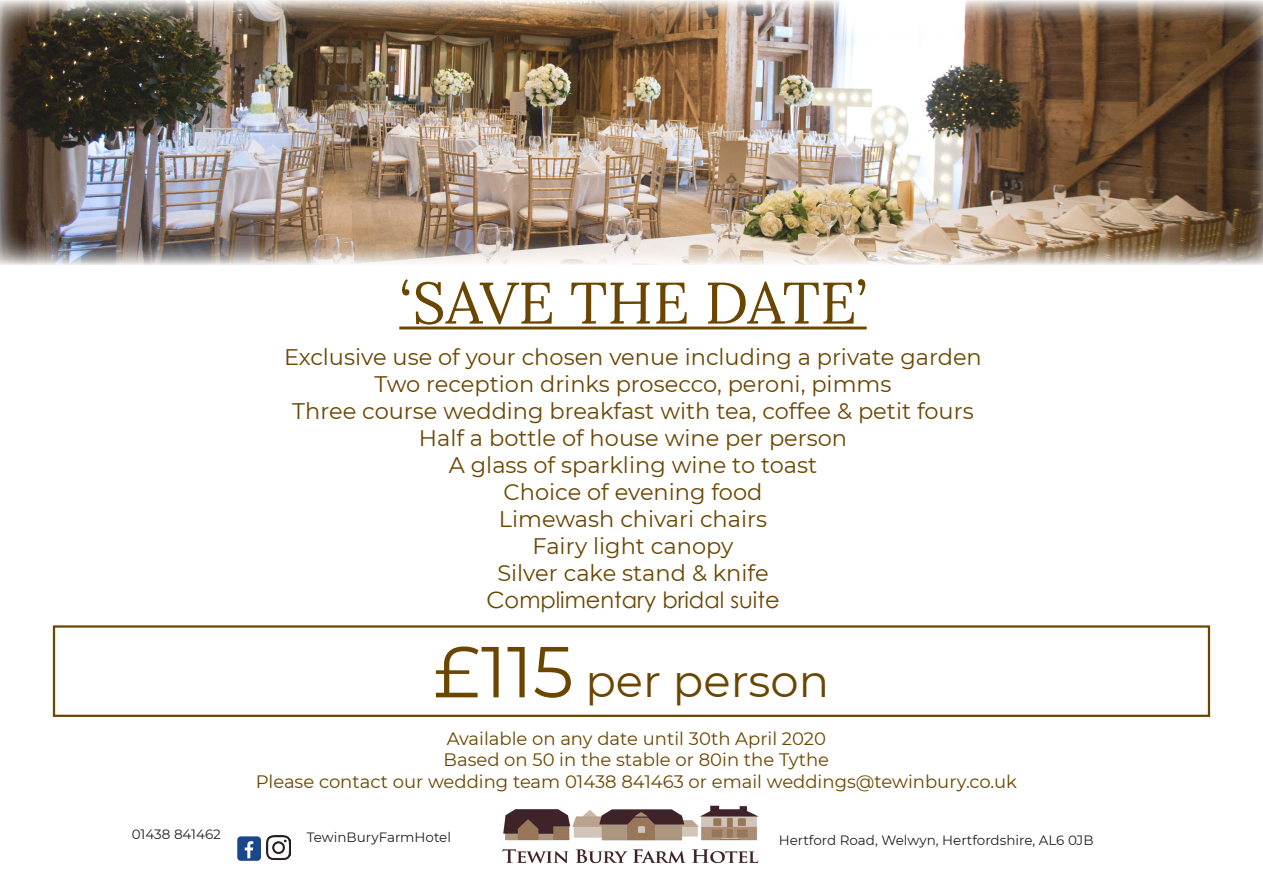
<style>
.page{position:relative;width:1263px;height:893px;background:#fff}
.page>*{position:absolute;margin:0;border:0;box-sizing:border-box;transform-origin:0 0}
.t1{font:58.5px "Lora";color:#6a4601}
.t2{font:45px "Montserrat";color:#6a4601}
.t3{font:22.5px "Montserrat";color:#6a4601}
.t4{font:22.5px "Century Gothic";color:#6a4601}
.t5{font:18px "Montserrat";color:#6a4601}
.t6{font:13.5px "Montserrat";color:#231f20}
.s1{font-size:72px}
</style>
<div class="page">
<img style="left:0;top:0;width:1263px;height:265px">
<hr style="left:399px;top:327px;width:468px;height:2px;background:#6a4601">
<img style="left:267px;top:836px;width:23px;height:23px">
<img style="left:237px;top:837px;width:24px;height:23px">
<img style="left:502px;top:805px;width:257px;height:59px">
<div style="left:53px;top:625px;width:1157px;height:92px;border:2px solid #6a4601"></div>
<p class="t6" style="left:132px;top:825px;width:91px">01438 841462</p>
<p class="t1" style="left:399px;top:258px;width:469px">‘SAVE THE DATE’</p>
<p class="t3" style="left:284px;top:342px;width:699px">Exclusive use of your chosen venue including a private garden</p>
<p class="t3" style="left:375px;top:369px;width:518px">Two reception drinks prosecco, peroni, pimms</p>
<p class="t3" style="left:292px;top:396px;width:683px">Three course wedding breakfast with tea, coffee &amp; petit fours</p>
<p class="t3" style="left:419px;top:423px;width:430px">Half a bottle of house wine per person</p>
<p class="t3" style="left:449px;top:450px;width:370px">A glass of sparkling wine to toast</p>
<p class="t3" style="left:504px;top:477px;width:260px">Choice of evening food</p>
<p class="t3" style="left:499px;top:504px;width:270px">Limewash chivari chairs</p>
<p class="t3" style="left:533px;top:531px;width:202px">Fairy light canopy</p>
<p class="t3" style="left:497px;top:558px;width:273px">Silver cake stand &amp; knife</p>
<p class="t4" style="left:486px;top:584px;width:295px">Complimentary bridal suite</p>
<p class="t2" style="left:434px;top:650px;width:397px"><span class="s1">£115</span> per person</p>
<p class="t5" style="left:447px;top:726px;width:381px">Available on any date until 30th April 2020</p>
<p class="t5" style="left:443px;top:747px;width:387px">Based on 50 in the stable or 80in the Tythe</p>
<p class="t5" style="left:256px;top:769px;width:763px">Please contact our wedding team 01438 841463 or email weddings@tewinbury.co.uk</p>
<p class="t6" style="left:307px;top:828px;width:146px">TewinBuryFarmHotel</p>
<p class="t6" style="left:779px;top:831px;width:316px">Hertford Road, Welwyn, Hertfordshire, AL6 0JB</p>
</div>
